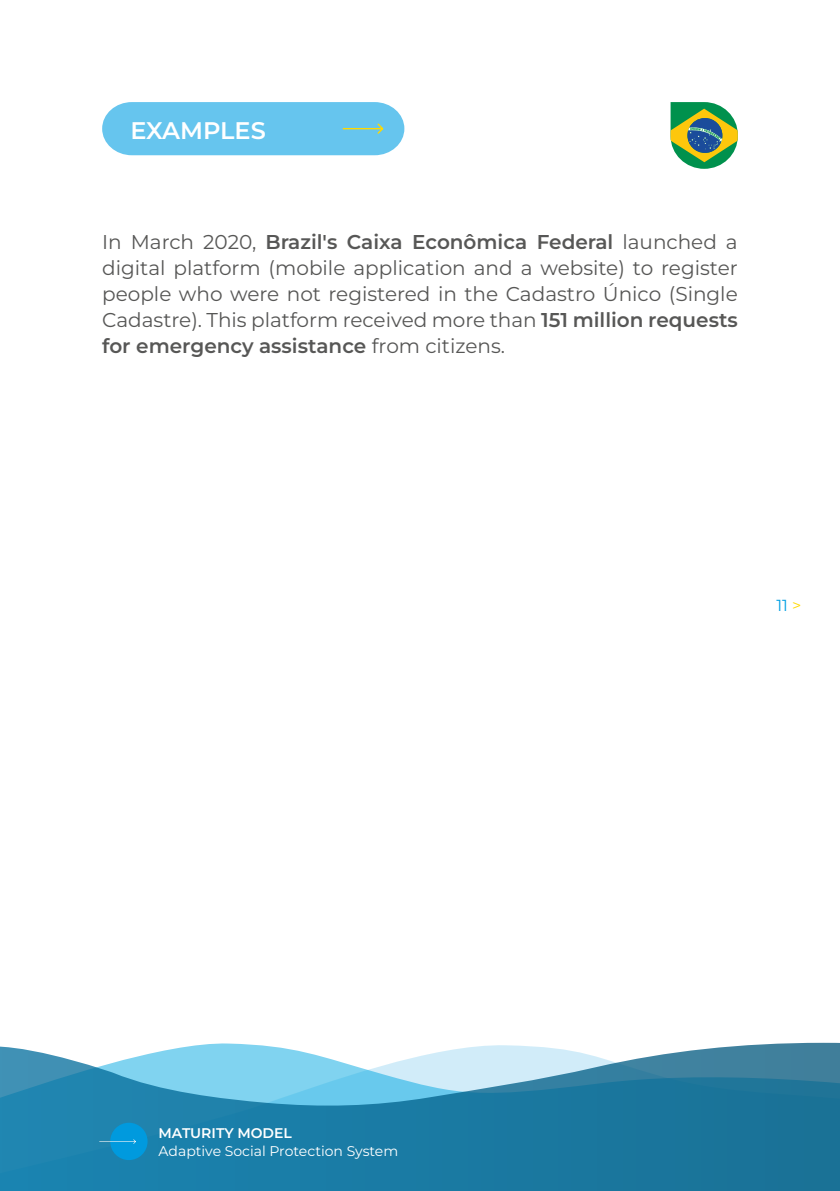
<style>
.page{position:relative;width:840px;height:1191px;background:#fff}
.page>*{position:absolute;margin:0;border:0;box-sizing:border-box;transform-origin:0 0}
.t1{font:100 24px "Montserrat";color:#fff}
.t2{font:20px/26px "Montserrat";color:#575756;text-align:justify}
.t3{font:16px "Montserrat";color:#009fe3}
.t4{font:14px "Montserrat";color:#fff}
.t5{font:100 14px "Montserrat";color:#fff}
.s1{font-weight:100}
.s2{color:#ffd900}
</style>
<div class="page">
<svg style="left:0;top:1042px;width:839px;height:149px;background:#4193b6"></svg>
<div style="left:110px;top:1122px;width:37px;height:38px;background:#009ade;border-radius:50%"></div>
<svg style="left:99px;top:1139px;width:37px;height:4px"></svg>
<div style="left:102px;top:102px;width:302px;height:53px;background:#66c5ee"></div>
<svg style="left:670px;top:102px;width:67px;height:67px;background:#73a569"></svg>
<p class="t1" style="left:130px;top:114px;width:137px">EXAMPLES</p>
<p class="t2" style="left:102px;top:228px;width:636px">In March 2020, <span class="s1">Brazil's Caixa Econômica Federal</span> launched a digital platform (mobile application and a website) to register people who were not registered in the Cadastro Único (Single Cadastre). This platform received more than <span class="s1">151 million requests for emergency assistance</span> from citizens.</p>
<p class="t3" style="left:776px;top:594px;width:26px">11 <span class="s2">&gt;</span></p>
<p class="t5" style="left:158px;top:1124px;width:135px">MATURITY MODEL</p>
<p class="t4" style="left:158px;top:1141px;width:241px">Adaptive Social Protection System</p>
</div>
